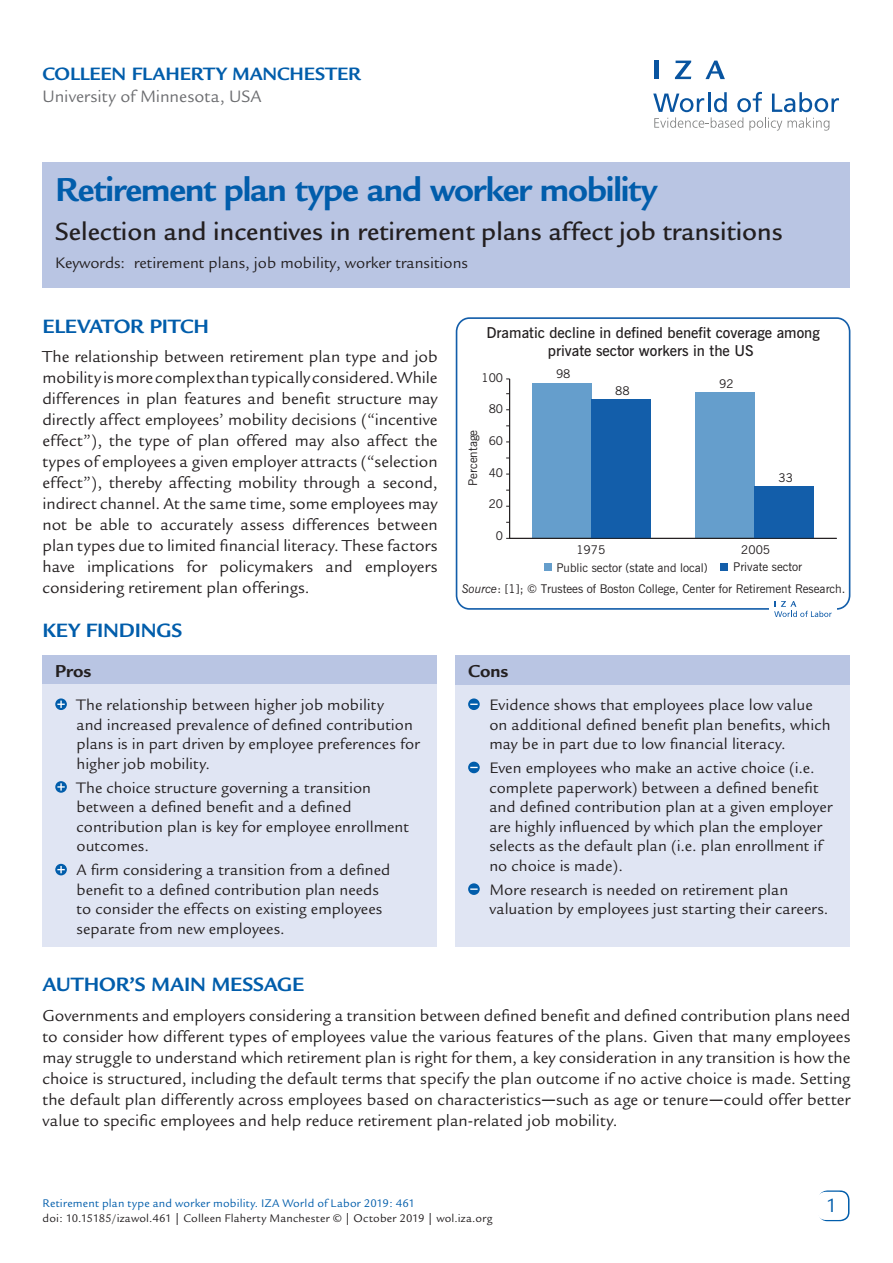
<style>
.page{position:relative;width:893px;height:1263px;background:#fff}
.page>*{position:absolute;margin:0;border:0;box-sizing:border-box;transform-origin:0 0}
.Keywords{font:700 36px "Legacy Sans";letter-spacing:-.03em;color:#015dab}
.Keywords-2{font:500 27px "Legacy Sans";color:#231f20}
.Main__A_Level_Headin{font:700 21px "Legacy Sans";letter-spacing:-.01em;color:#015dab}
.t1{font:21px "Legacy Sans";color:#015dab}
.Cover__AuthorName{font:700 19.5px "Legacy Sans";letter-spacing:-.005em;color:#015dab}
.Cover__Pro_Con_Heade{font:700 18.75px "Legacy Sans";letter-spacing:-.005em;color:#231f20}
.Cover__Affiliation{font:18px "Legacy Sans";color:#6c6d70}
.Main__Bodytext{font:17.25px/21px "Legacy Sans";color:#231f20;text-align:justify}
.Cover__Pro_Con_Bulle{font:16.5px/19.5px "Legacy Sans";letter-spacing:.005em;color:#231f20}
.Keywords-3{font:16.5px "Legacy Sans";color:#231f20}
.t2{font:600 15px/18px "News Gothic BT";color:#231f20;text-align:center}
.t3{font:12px "News Gothic BT";color:#231f20}
.t4{font:12px "Legacy Sans";letter-spacing:.015em;color:#231f20}
.Cover_Footer{font:12px "Legacy Sans";letter-spacing:.015em;color:#015dab}
.s1{font-style:italic}
.s2{font-family:"Calibri"}
</style>
<div class="page">
<div style="left:43px;top:162px;width:807px;height:125px;background:#b9c5e3"></div>
<div style="left:818px;top:1190px;width:31px;height:31px;border:2px solid #015dab;border-radius:9px"></div>
<div style="left:817px;top:1192px;width:30px;height:28px;background:#fff;border-radius:9px"></div>
<svg style="left:653px;top:92px;width:186px;height:39px"></svg>
<hr style="left:654px;top:61px;width:4px;height:18px;background:#0854a0">
<svg style="left:675px;top:61px;width:16px;height:18px"></svg>
<svg style="left:705px;top:61px;width:20px;height:18px"></svg>
<div style="left:455px;top:655px;width:395px;height:291px;background:#e0e5f3"></div>
<div style="left:455px;top:655px;width:395px;height:29px;background:#b9c5e3"></div>
<svg style="left:468px;top:698px;width:12px;height:12px"></svg>
<svg style="left:468px;top:762px;width:12px;height:11px"></svg>
<div style="left:468px;top:883px;width:12px;height:12px;background:#015dab;border-radius:50%"></div>
<svg style="left:470px;top:888px;width:8px;height:2px"></svg>
<div style="left:43px;top:655px;width:394px;height:291px;background:#e0e5f3"></div>
<div style="left:43px;top:655px;width:394px;height:28px;background:#b9c5e3"></div>
<svg style="left:55px;top:698px;width:12px;height:12px"></svg>
<svg style="left:57px;top:700px;width:8px;height:8px"></svg>
<svg style="left:55px;top:781px;width:12px;height:12px"></svg>
<svg style="left:57px;top:783px;width:8px;height:8px"></svg>
<svg style="left:55px;top:864px;width:12px;height:11px"></svg>
<svg style="left:57px;top:866px;width:8px;height:7px"></svg>
<div style="left:456px;top:317px;width:394px;height:293px;border:2px solid #135eaa;border-radius:13px"></div>
<div style="left:769px;top:596px;width:68px;height:27px;background:#fff"></div>
<svg style="left:774px;top:601px;width:58px;height:16px"></svg>
<svg style="left:509px;top:378px;width:328px;height:161px"></svg>
<div style="left:544px;top:563px;width:8px;height:8px;background:#659ecc"></div>
<div style="left:720px;top:563px;width:8px;height:8px;background:#135eaa"></div>
<p class="Cover__AuthorName" style="left:43px;top:63px;width:320px">COLLEEN FLAHERTY MANCHESTER</p>
<p class="Cover__Affiliation" style="left:43px;top:86px;width:220px">University of Minnesota, USA</p>
<p class="Keywords" style="left:55px;top:169px;width:603px">Retirement plan type and worker mobility</p>
<p class="Keywords-2" style="left:55px;top:216px;width:729px">Selection and incentives in retirement plans affect job transitions</p>
<p class="Keywords-3" style="left:55px;top:253px;width:414px">Keywords: retirement plans, job mobility, worker transitions</p>
<p class="Main__A_Level_Headin" style="left:43px;top:314px;width:168px">ELEVATOR PITCH</p>
<p class="Main__Bodytext" style="left:43px;top:346px;width:397px">The relationship between retirement plan type and job mobility is more complex than typically considered. While differences in plan features and benefit structure may directly affect employees’ mobility decisions (“incentive effect”), the type of plan offered may also affect the types of employees a given employer attracts (“selection effect”), thereby affecting mobility through a second, indirect channel. At the same time, some employees may not be able to accurately assess differences between plan types due to limited financial literacy. These factors have implications for policymakers and employers considering retirement plan offerings.</p>
<p class="Main__A_Level_Headin" style="left:43px;top:618px;width:141px">KEY FINDINGS</p>
<p class="Cover__Pro_Con_Heade" style="left:55px;top:660px;width:38px">Pros</p>
<p class="Cover__Pro_Con_Bulle" style="left:77px;top:695px;width:345px">The relationship between higher job mobility<br>and increased prevalence of defined contribution plans is in part driven by employee preferences for higher job mobility.</p>
<p class="Cover__Pro_Con_Bulle" style="left:77px;top:778px;width:334px">The choice structure governing a transition between a defined benefit and a defined contribution plan is key for employee enrollment outcomes.</p>
<p class="Cover__Pro_Con_Bulle" style="left:77px;top:861px;width:315px">A firm considering a transition from a defined benefit to a defined contribution plan needs to consider the effects on existing employees separate from new employees.</p>
<p class="t2" style="left:486px;top:324px;width:335px">Dramatic decline in defined benefit coverage among private sector workers in the US</p>
<p class="t3" style="left:556px;top:366px;width:16px">98</p>
<p class="t3" style="left:719px;top:376px;width:16px">92</p>
<p class="t3" style="left:615px;top:383px;width:16px">88</p>
<p class="t3" style="left:481px;top:370px;width:23px">100</p>
<p class="t3" style="left:465px;top:486px;width:58px;rotate:-90deg">Percentage</p>
<p class="t3" style="left:489px;top:402px;width:16px">80</p>
<p class="t3" style="left:489px;top:433px;width:16px">60</p>
<p class="t3" style="left:489px;top:465px;width:16px">40</p>
<p class="t3" style="left:489px;top:497px;width:16px">20</p>
<p class="t3" style="left:496px;top:529px;width:9px">0</p>
<p class="t3" style="left:778px;top:470px;width:16px">33</p>
<p class="t3" style="left:576px;top:542px;width:30px">1975</p>
<p class="t3" style="left:741px;top:542px;width:30px">2005</p>
<p class="t3" style="left:556px;top:561px;width:153px">Public sector (state and local)</p>
<p class="t3" style="left:733px;top:560px;width:70px">Private sector</p>
<p class="t3" style="left:462px;top:581px;width:385px"><span class="s1">Source</span>: [1]; © Trustees of Boston College, Center for Retirement Research.</p>
<p class="Cover__Pro_Con_Heade" style="left:468px;top:660px;width:42px">Cons</p>
<p class="Cover__Pro_Con_Bulle" style="left:489px;top:695px;width:343px">Evidence shows that employees place low value on additional defined benefit plan benefits, which may be in part due to low financial literacy.</p>
<p class="Cover__Pro_Con_Bulle" style="left:489px;top:758px;width:345px">Even employees who make an active choice (i.e. complete paperwork) between a defined benefit and defined contribution plan at a given employer are highly influenced by which plan the employer selects as the default plan (i.e. plan enrollment if no choice is made).</p>
<p class="Cover__Pro_Con_Bulle" style="left:489px;top:880px;width:341px">More research is needed on retirement plan valuation by employees just starting their careers.</p>
<p class="Main__A_Level_Headin" style="left:43px;top:972px;width:263px">AUTHOR’S MAIN MESSAGE</p>
<p class="Main__Bodytext" style="left:43px;top:1005px;width:809px">Governments and employers considering a transition between defined benefit and defined contribution plans need to consider how different types of employees value the various features of the plans. Given that many employees may struggle to understand which retirement plan is right for them, a key consideration in any transition is how the choice is structured, including the default terms that specify the plan outcome if no active choice is made. Setting the default plan differently across employees based on characteristics<span class="s2">—</span>such as age or tenure<span class="s2">—</span>could offer better value to specific employees and help reduce retirement plan-related job mobility.</p>
<p class="Cover_Footer" style="left:43px;top:1196px;width:374px">Retirement plan type and worker mobility. IZA World of Labor 2019: 461</p>
<p class="t4" style="left:43px;top:1211px;width:451px">doi: 10.15185/izawol.461 | Colleen Flaherty Manchester © | October 2019 | wol.iza.org</p>
<p class="t1" style="left:828px;top:1194px;width:13px">1</p>
</div>
